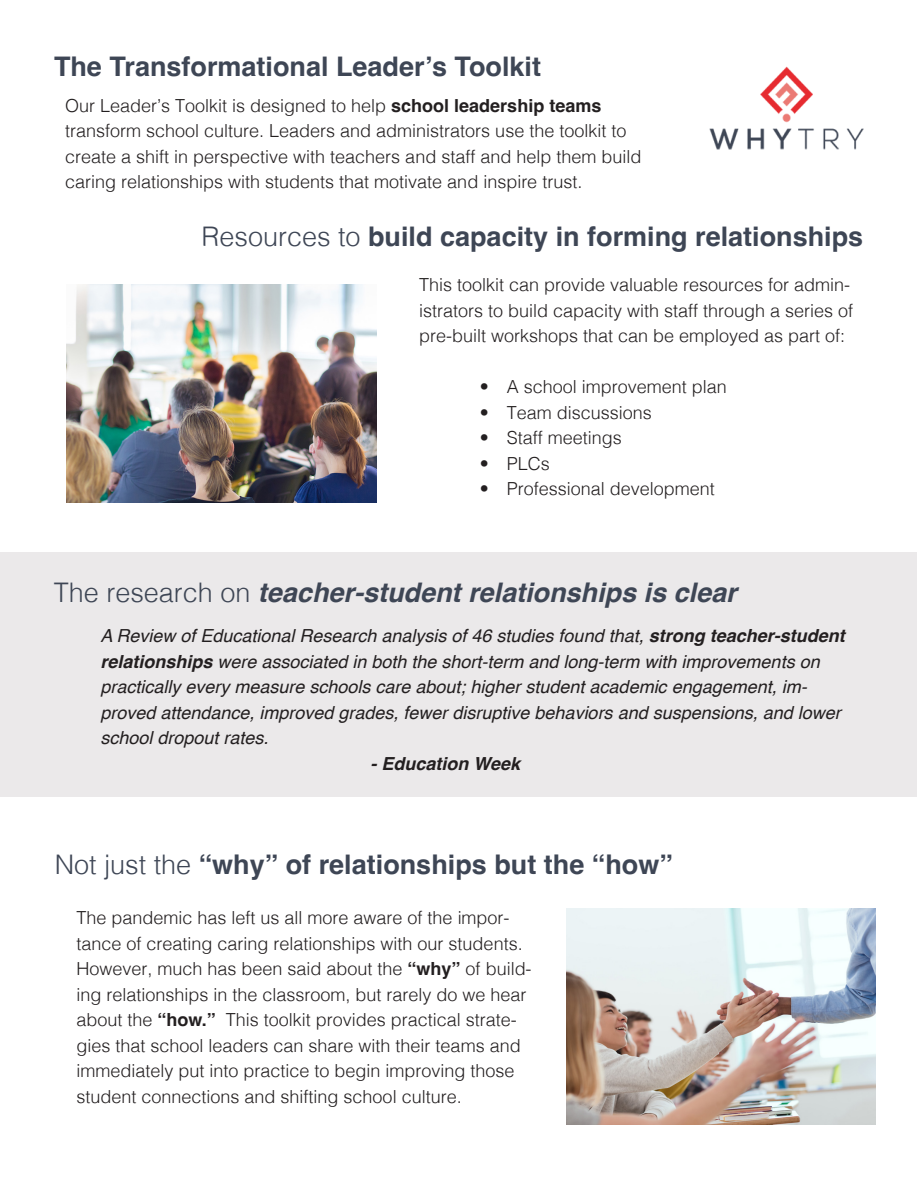
<style>
.page{position:relative;width:918px;height:1188px;background:#fff}
.page>*{position:absolute;margin:0;border:0;box-sizing:border-box;transform-origin:0 0}
.t1{font:700 27px "Helvetica";color:#3e4655}
.t2{font:italic 700 27px "Helvetica";color:#3e4655}
.t3{font:300 18px/25.5px "Helvetica";color:#231f20}
.t4{font:italic 18px/25.5px "Helvetica";color:#231f20}
.t5{font:italic 700 18px "Helvetica";color:#231f20}
.s1{font-weight:700}
.s2{font-weight:300}
.s3{font-weight:300;font-style:normal}
</style>
<div class="page">
<div style="left:0;top:553px;width:917px;height:244px;background:#ebe9ea"></div>
<img style="left:567px;top:908px;width:309px;height:217px">
<img style="left:67px;top:285px;width:309px;height:217px">
<img style="left:709px;top:66px;width:155px;height:84px">
<p class="t1" style="left:54px;top:50px;width:489px">The Transformational Leader’s Toolkit</p>
<p class="t3" style="left:65px;top:91px;width:578px">Our Leader’s Toolkit is designed to help <span class="s1">school leadership teams </span>transform school culture. Leaders and administrators use the toolkit to create a shift in perspective with teachers and staff and help them build caring relationships with students that motivate and inspire trust.</p>
<p class="t1" style="left:202px;top:220px;width:663px"><span class="s2">Resources to</span> build capacity in forming relationships</p>
<p class="t3" style="left:419px;top:271px;width:436px">This toolkit can provide valuable resources for admin&shy;istrators to build capacity with staff through a series of pre-built workshops that can be employed as part of:</p>
<p class="t3" style="left:480px;top:373px;width:249px">• A school improvement plan</p>
<p class="t3" style="left:480px;top:398px;width:174px">• Team discussions</p>
<p class="t3" style="left:480px;top:424px;width:144px">• Staff meetings</p>
<p class="t3" style="left:480px;top:449px;width:72px">• PLCs</p>
<p class="t3" style="left:480px;top:475px;width:237px">• Professional development</p>
<p class="t2" style="left:54px;top:576px;width:684px"><span class="s3">The research on</span> teacher-student relationships is clear</p>
<p class="t4" style="left:100px;top:624px;width:746px">A Review of Educational Research analysis of 46 studies found that, <span class="s1">strong teacher-student relationships</span> were associated in both the short-term and long-term with improvements on practically every measure schools care about; higher student academic engagement, im&shy;proved attendance, improved grades, fewer disruptive behaviors and suspensions, and lower school dropout rates.</p>
<p class="t5" style="left:370px;top:753px;width:151px">- Education Week</p>
<p class="t1" style="left:55px;top:848px;width:620px"><span class="s2">Not just the</span> “why” of relationships but the “how”</p>
<p class="t3" style="left:76px;top:904px;width:457px">The pandemic has left us all more aware of the impor&shy;tance of creating caring relationships with our students.<br>However, much has been said about the <span class="s1">“why”</span> of build&shy;ing relationships in the classroom, but rarely do we hear about the <span class="s1">“how.”</span> This toolkit provides practical strate&shy;gies that school leaders can share with their teams and immediately put into practice to begin improving those student connections and shifting school culture.</p>
</div>
